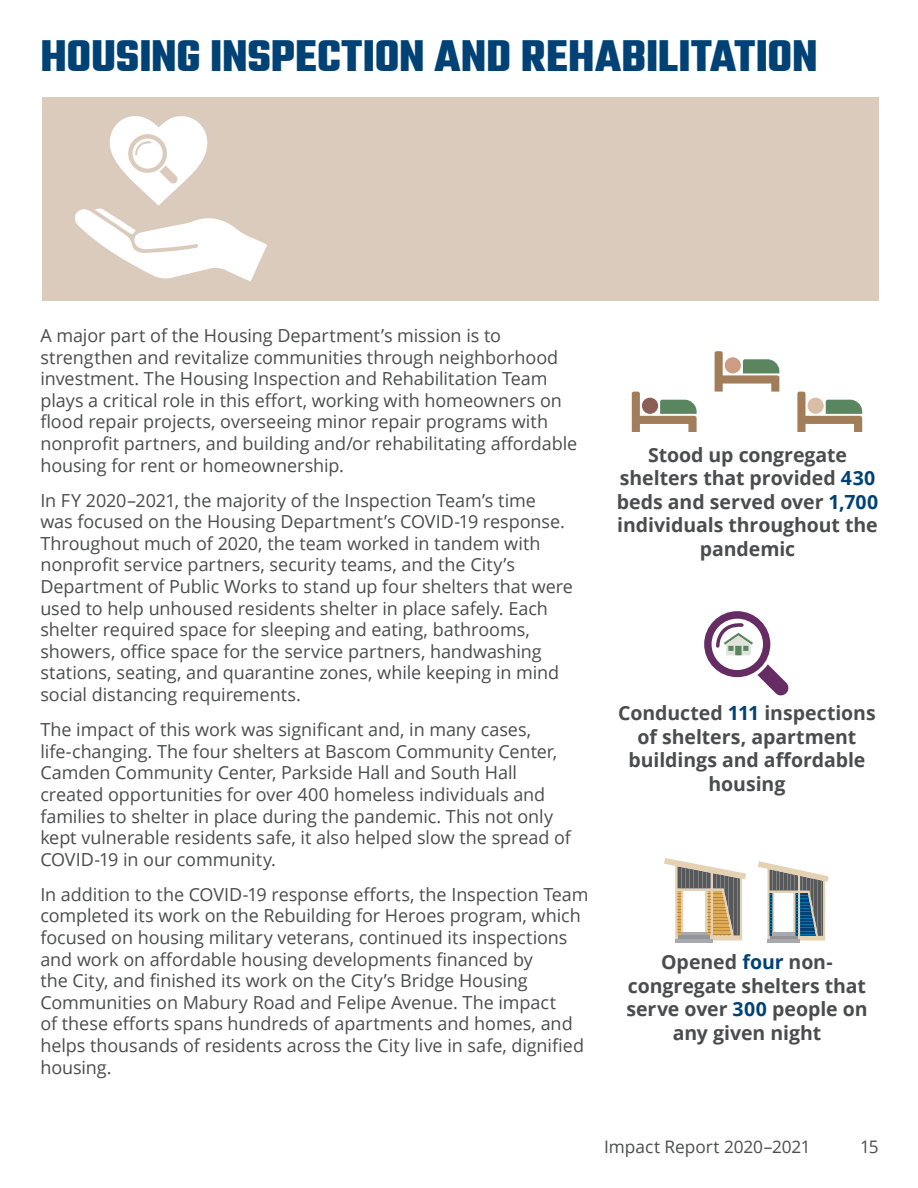
<style>
.page{position:relative;width:918px;height:1188px;background:#fff}
.page>*{position:absolute;margin:0;border:0;box-sizing:border-box;transform-origin:0 0}
.body_text{font:700 48px "Teko";letter-spacing:-.005em;color:#004275}
.body_text-2{font:700 19.5px/23.4px "Open Sans";letter-spacing:-.005em;color:#4b4c4d;text-align:center}
.body_text-3{font:18px/21.6px "Open Sans";letter-spacing:-.005em;color:#4b4c4d}
.t1{font:17.25px "Open Sans";letter-spacing:-.005em;color:#4b4c4d}
.s1{color:#004275}
</style>
<div class="page">
<div style="left:42px;top:97px;width:837px;height:203px;background:#dacbbd"></div>
<svg style="left:74px;top:116px;width:193px;height:166px"></svg>
<svg style="left:704px;top:611px;width:85px;height:85px"></svg>
<svg style="left:758px;top:861px;width:71px;height:80px"></svg>
<hr style="left:772px;top:933px;width:23px;height:3px;background:#a8a9ad">
<hr style="left:770px;top:936px;width:27px;height:3px;background:#939598">
<hr style="left:768px;top:939px;width:32px;height:3px;background:#a8a9ad">
<svg style="left:664px;top:858px;width:82px;height:83px"></svg>
<svg style="left:681px;top:932px;width:27px;height:4px"></svg>
<hr style="left:678px;top:936px;width:32px;height:3px;background:#939598">
<hr style="left:675px;top:939px;width:38px;height:3px;background:#a8a9ad">
<svg style="left:715px;top:351px;width:64px;height:41px"></svg>
<div style="left:725px;top:357px;width:16px;height:16px;background:#cd9d83;border-radius:50%"></div>
<svg style="left:797px;top:392px;width:65px;height:40px"></svg>
<div style="left:808px;top:398px;width:16px;height:16px;background:#d9bda4;border-radius:50%"></div>
<svg style="left:632px;top:392px;width:65px;height:40px"></svg>
<div style="left:642px;top:398px;width:16px;height:16px;background:#8c5e54;border-radius:50%"></div>
<p class="body_text" style="left:40px;top:25px;width:779px">HOUSING INSPECTION AND REHABILITATION</p>
<p class="body_text-3" style="left:40px;top:324px;width:538px">A major part of the Housing Department’s mission is to strengthen and revitalize communities through neighborhood investment. The Housing Inspection and Rehabilitation Team plays a critical role in this effort, working with homeowners on flood repair projects, overseeing minor repair programs with nonprofit partners, and building and/or rehabilitating affordable housing for rent or homeownership.</p>
<p class="body_text-3" style="left:40px;top:489px;width:534px">In FY 2020–2021, the majority of the Inspection Team’s time<br>was focused on the Housing Department’s COVID-19 response.<br>Throughout much of 2020, the team worked in tandem with nonprofit service partners, security teams, and the City’s Department of Public Works to stand up four shelters that were used to help unhoused residents shelter in place safely. Each shelter required space for sleeping and eating, bathrooms, showers, office space for the service partners, handwashing stations, seating, and quarantine zones, while keeping in mind social distancing requirements.</p>
<p class="body_text-3" style="left:40px;top:718px;width:532px">The impact of this work was significant and, in many cases, life-changing. The four shelters at Bascom Community Center, Camden Community Center, Parkside Hall and South Hall created opportunities for over 400 homeless individuals and families to shelter in place during the pandemic. This not only kept vulnerable residents safe, it also helped slow the spread of COVID-19 in our community.</p>
<p class="body_text-3" style="left:40px;top:883px;width:550px">In addition to the COVID-19 response efforts, the Inspection Team completed its work on the Rebuilding for Heroes program, which focused on housing military veterans, continued its inspections and work on affordable housing developments financed by<br>the City, and finished its work on the City’s Bridge Housing Communities on Mabury Road and Felipe Avenue. The impact<br>of these efforts spans hundreds of apartments and homes, and helps thousands of residents across the City live in safe, dignified housing.</p>
<p class="body_text-2" style="left:617px;top:443px;width:263px">Stood up congregate shelters that provided <span class="s1">430 </span>beds and served over <span class="s1">1,700 </span>individuals throughout the pandemic</p>
<p class="body_text-2" style="left:618px;top:701px;width:259px">Conducted <span class="s1">111</span> inspections of shelters, apartment buildings and affordable housing</p>
<p class="body_text-2" style="left:626px;top:950px;width:243px">Opened <span class="s1">four</span> non&shy;congregate shelters that serve over <span class="s1">300</span> people on any given night</p>
<p class="t1" style="left:604px;top:1135px;width:208px">Impact Report 2020–2021</p>
<p class="t1" style="left:860px;top:1135px;width:20px">15</p>
</div>
